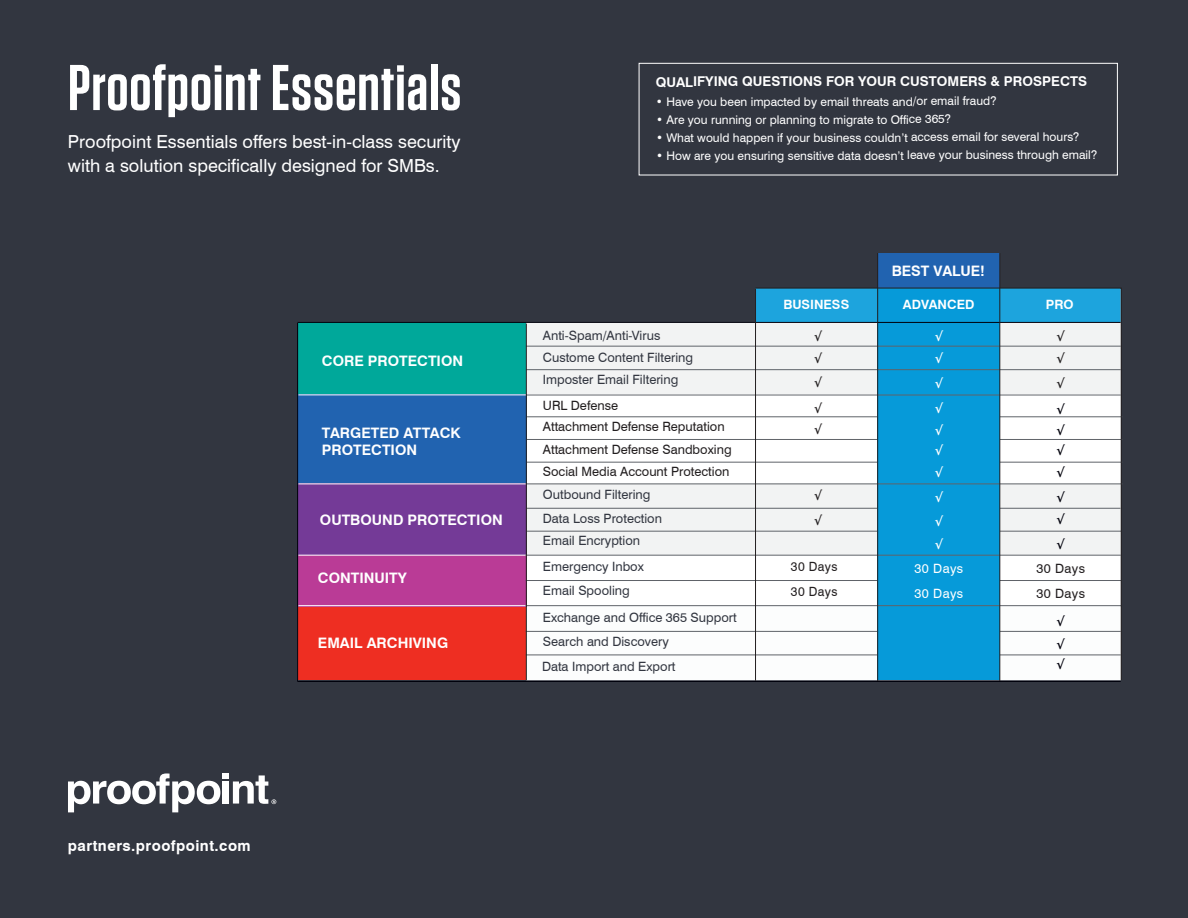
<style>
.page{position:relative;width:1188px;height:918px;background:#323640}
.page>*{position:absolute;margin:0;border:0;box-sizing:border-box;transform-origin:0 0}
.t1{font:600 64.5px "Tungsten";letter-spacing:.01em;color:#fff}
.t2{font:18px/24px "Swiss 721 BT";color:#fff}
.t3{font:700 15px "Swiss 721 BT";letter-spacing:.03em;color:#fff}
.t4{font:700 14.4px/17.2px "Swiss 721 BT";color:#fff}
.t5{font:700 13.5px "Swiss 721 BT";letter-spacing:-.005em;color:#fff}
.t6{font:12.9px/24.5px "Swiss 721 BT";color:#323640}
.t7{font:12.9px/21.3px "Swiss 721 BT";color:#231f20}
.t8{font:700 12.9px/21.3px "Swiss 721 BT";color:#fff}
.t9{font:12.9px/24.8px "Swiss 721 BT";letter-spacing:.03em;color:#231f20}
.t10{font:12.9px/24.8px "Swiss 721 BT";letter-spacing:.03em;color:#fff}
.t11{font:700 12.9px/22px "Swiss 721 BT";color:#00000b}
.t12{font:700 12.9px/21.8px "Swiss 721 BT";color:#231f20}
.t13{font:12.75px/24.5px "Swiss 721 BT";letter-spacing:.03em;color:#231f20;scale:.96 1}
.t14{font:700 12.75px/21.1px "Swiss 721 BT";color:#231f20;scale:.96 1}
.t15{font:12px "Swiss 721 BT";letter-spacing:-.005em;color:#fff}
</style>
<div class="page">
<div style="left:639px;top:63px;width:479px;height:112px;border:1px solid #fff"></div>
<svg style="left:68px;top:773px;width:208px;height:39px"></svg>
<div style="left:878px;top:254px;width:121px;height:34px;background:#2163b0"></div>
<div style="left:298px;top:484px;width:822px;height:71px;background:#f2f3f3"></div>
<div style="left:527px;top:396px;width:228px;height:87px;background:#fff"></div>
<div style="left:298px;top:394px;width:229px;height:91px;background:#2163b0"></div>
<svg style="left:299px;top:556px;width:456px;height:124px;background:#f6aeaa"></svg>
<div style="left:298px;top:555px;width:228px;height:51px;background:#ba3b96"></div>
<div style="left:298px;top:484px;width:228px;height:71px;background:#743a97"></div>
<hr style="left:526px;top:580px;width:595px;height:1px;background:#5f6369">
<hr style="left:526px;top:531px;width:595px;height:1px;background:#5f6369">
<hr style="left:526px;top:508px;width:594px;height:1px;background:#5f6369">
<hr style="left:526px;top:655px;width:595px;height:1px;background:#5f6369">
<hr style="left:526px;top:631px;width:595px;height:1px;background:#5f6369">
<hr style="left:527px;top:439px;width:595px;height:1px;background:#5f6369">
<hr style="left:527px;top:462px;width:595px;height:1px;background:#5f6369">
<hr style="left:527px;top:417px;width:595px;height:1px;background:#5f6369">
<hr style="left:298px;top:484px;width:228px;height:1px;background:#fff">
<hr style="left:298px;top:555px;width:228px;height:1px;background:#fff">
<hr style="left:298px;top:605px;width:228px;height:1px;background:#fff">
<div style="left:299px;top:322px;width:822px;height:72px;background:#f2f3f3"></div>
<div style="left:298px;top:323px;width:228px;height:71px;background:#00a89a"></div>
<hr style="left:526px;top:369px;width:595px;height:1px;background:#5f6369">
<hr style="left:526px;top:346px;width:595px;height:1px;background:#5f6369">
<hr style="left:298px;top:322px;width:823px;height:1px;background:#00000b">
<hr style="left:526px;top:483px;width:596px;height:1px;background:#5f6369">
<hr style="left:526px;top:555px;width:595px;height:1px;background:#5f6369">
<hr style="left:526px;top:605px;width:595px;height:1px;background:#5f6369">
<hr style="left:526px;top:395px;width:595px;height:1px;background:#5f6369">
<hr style="left:298px;top:395px;width:228px;height:1px;background:#fff">
<hr style="left:526px;top:324px;width:1px;height:356px;background:#231f20">
<hr style="left:877px;top:253px;width:1px;height:428px;background:#231f20">
<hr style="left:999px;top:253px;width:1px;height:428px;background:#231f20">
<svg style="left:756px;top:287px;width:366px;height:394px"></svg>
<hr style="left:755px;top:288px;width:1px;height:393px;background:#231f20">
<hr style="left:297px;top:323px;width:1px;height:358px;background:#00000b">
<hr style="left:298px;top:681px;width:823px;height:1px;background:#00000b">
<h1 class="t1" style="left:68px;top:54px;width:395px">Proofpoint Essentials</h1>
<h2 class="t2" style="left:68px;top:129px;width:394px">Proofpoint Essentials offers best-in-class security with a solution specifically designed for SMBs.</h2>
<p class="t4" style="left:322px;top:352px;width:143px">CORE PROTECTION</p>
<p class="t4" style="left:322px;top:424px;width:140px">TARGETED ATTACK<br>PROTECTION</p>
<p class="t4" style="left:320px;top:511px;width:184px">OUTBOUND PROTECTION</p>
<p class="t4" style="left:318px;top:569px;width:90px">CONTINUITY</p>
<p class="t4" style="left:318px;top:634px;width:132px">EMAIL ARCHIVING</p>
<p class="t5" style="left:656px;top:73px;width:433px">QUALIFYING QUESTIONS FOR YOUR CUSTOMERS &amp; PROSPECTS</p>
<p class="t15" style="left:656px;top:94px;width:342px">• Have you been impacted by email threats and/or email fraud?</p>
<p class="t15" style="left:656px;top:112px;width:297px">• Are you running or planning to migrate to Office 365?</p>
<p class="t15" style="left:656px;top:130px;width:425px">• What would happen if your business couldn’t access email for several hours?</p>
<p class="t15" style="left:656px;top:148px;width:443px">• How are you ensuring sensitive data doesn’t leave your business through email?</p>
<p class="t4" style="left:892px;top:262px;width:95px">BEST VALUE!</p>
<p class="t6" style="left:543px;top:324px;width:152px;line-height:22.2px">Anti-Spam/Anti-Virus<br>Custome Content Filtering<br>Imposter Email Filtering</p>
<p class="t7" style="left:543px;top:394px;width:183px">URL Defense<br>Attachment Defense Reputation</p>
<p class="t7" style="left:543px;top:438px;width:190px;line-height:22.5px">Attachment Defense Sandboxing<br>Social Media Account Protection</p>
<p class="t6" style="left:543px;top:483px;width:121px;line-height:23px">Outbound Filtering<br>Data Loss Protection<br>Email Encryption</p>
<p class="t6" style="left:543px;top:554px;width:103px">Emergency Inbox<br>Email Spooling</p>
<p class="t6" style="left:542px;top:605px;width:196px">Exchange and Office 365 Support<br>Search and Discovery<br>Data Import and Export</p>
<p class="t8" style="left:783px;top:294px;width:67px">BUSINESS</p>
<p class="t8" style="left:903px;top:294px;width:73px">ADVANCED</p>
<p class="t8" style="left:1046px;top:294px;width:29px">PRO</p>
<p class="t14" style="left:814px;top:326px;width:10px">√ √</p>
<p class="t14" style="left:814px;top:372px;width:10px">√</p>
<p class="t14" style="left:814px;top:398px;width:10px">√ √</p>
<p class="t14" style="left:814px;top:484px;width:10px;line-height:24.2px">√ √</p>
<p class="t13" style="left:791px;top:554px;width:50px">30 Days<br>30 Days</p>
<p class="t8" style="left:935px;top:326px;width:10px;line-height:21.8px">√ √</p>
<p class="t8" style="left:935px;top:373px;width:10px">√</p>
<p class="t8" style="left:935px;top:398px;width:10px">√ √</p>
<p class="t8" style="left:935px;top:439px;width:10px;line-height:22px">√ √</p>
<p class="t8" style="left:935px;top:485px;width:10px;line-height:24.3px">√ √</p>
<p class="t8" style="left:935px;top:533px;width:10px">√</p>
<p class="t10" style="left:914px;top:556px;width:50px">30 Days<br>30 Days</p>
<p class="t12" style="left:1057px;top:326px;width:10px">√ √</p>
<p class="t12" style="left:1057px;top:372px;width:10px">√</p>
<p class="t11" style="left:1057px;top:398px;width:10px;line-height:21.3px">√ √</p>
<p class="t11" style="left:1057px;top:439px;width:10px">√ √</p>
<p class="t11" style="left:1057px;top:486px;width:10px">√ √</p>
<p class="t11" style="left:1057px;top:533px;width:10px">√</p>
<p class="t9" style="left:1036px;top:556px;width:50px">30 Days<br>30 Days</p>
<p class="t11" style="left:1057px;top:609px;width:10px;line-height:23.2px">√ √</p>
<p class="t11" style="left:1057px;top:653px;width:10px">√</p>
<p class="t3" style="left:68px;top:837px;width:184px">partners.proofpoint.com</p>
</div>
